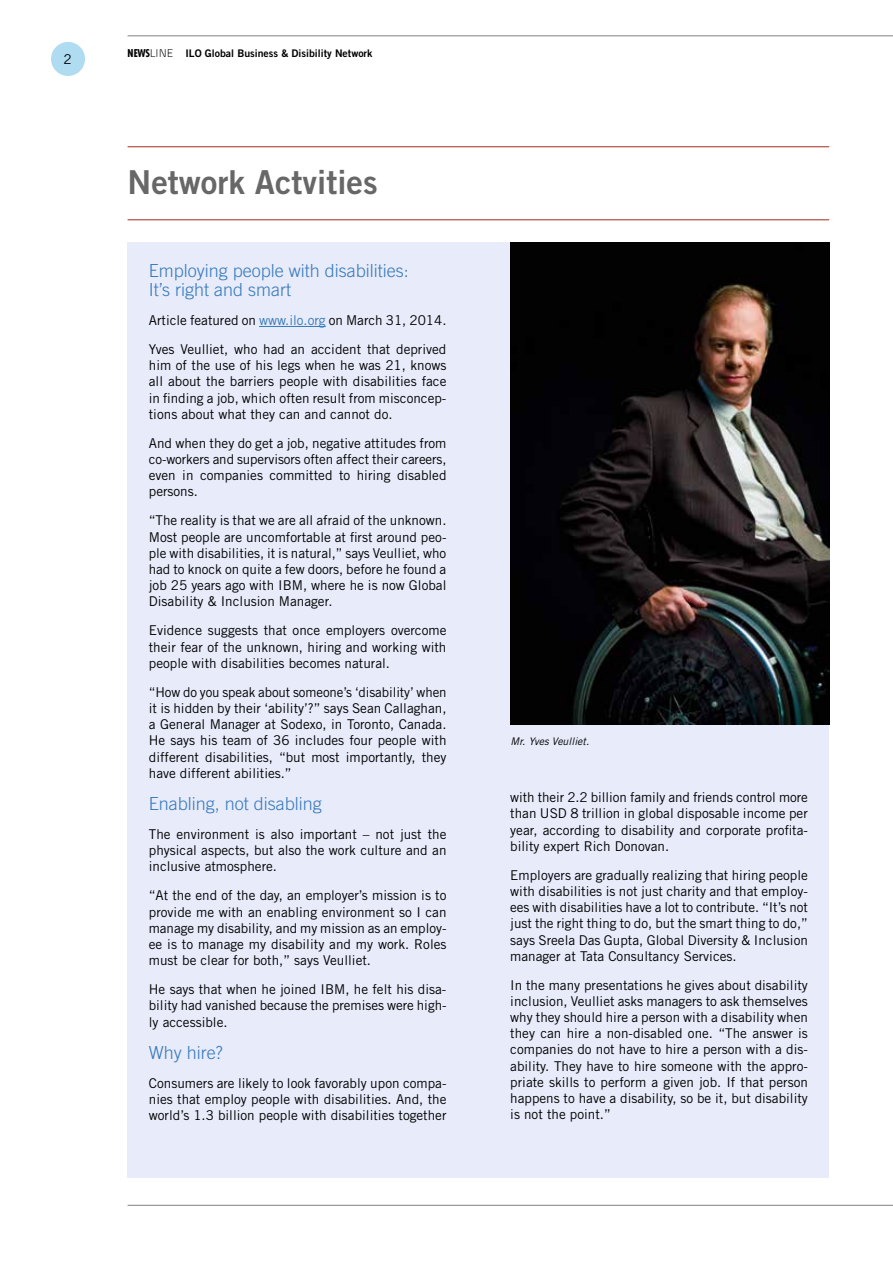
<style>
.page{position:relative;width:893px;height:1263px;background:#fff}
.page>*{position:absolute;margin:0;border:0;box-sizing:border-box;transform-origin:0 0}
.t1{font:33px "Trade Gothic LT Std Bd 2";color:#676767}
.t2{font:300 18px/19.5px "Trade Gothic LT Std";color:#3679bb}
.t3{font:13.5px/16.2px "Trade Gothic LT Std";color:#000;text-align:justify}
.t4{font:10.5px "Trade Gothic LT Std Bd 2";color:#000}
.t5{font:italic 10.5px "Trade Gothic LT Std";color:#000}
.s1{font-family:"Futura Std";font-weight:700;font-stretch:condensed}
.s2{font-family:"Planer";font-size:11.25px}
.s3{color:#3679bb}
</style>
<div class="page">
<hr style="left:128px;top:35px;width:765px;height:1px;background:#818181">
<hr style="left:128px;top:1205px;width:765px;height:1px;background:#818181">
<div style="left:51px;top:42px;width:34px;height:34px;background:#afdcf1;border-radius:50%"></div>
<hr style="left:128px;top:146px;width:701px;height:1px;background:#a22a25">
<hr style="left:128px;top:219px;width:701px;height:1px;background:#a22a25">
<div style="left:128px;top:242px;width:701px;height:936px;background:#e7ebfa"></div>
<hr style="left:259px;top:326px;width:67px;height:1px;background:#3679bb">
<img style="left:510px;top:242px;width:319px;height:482px">
<p class="t3" style="left:63px;top:51px;width:10px">2</p>
<p class="t4" style="left:128px;top:47px;width:246px"><span class="s1">NEWS</span><span class="s2">Line</span> ILO Global Business &amp; Disibility Network</p>
<h1 class="t1" style="left:128px;top:162px;width:252px">Network Actvities</h1>
<h2 class="t2" style="left:149px;top:260px;width:262px">Employing people with disabilities:<br>It’s right and smart</h2>
<p class="t3" style="left:149px;top:306px;width:299px;line-height:29px">Article featured on <span class="s3">www.ilo.org</span> on March 31, 2014.<br>Yves Veulliet, who had an accident that deprived</p>
<p class="t3" style="left:149px;top:357px;width:299px">him of the use of his legs when he was 21, knows all about the barriers people with disabilities face in finding a job, which often result from misconcep&shy;tions about what they can and cannot do.</p>
<p class="t3" style="left:149px;top:435px;width:299px">And when they do get a job, negative attitudes from co-workers and supervisors often affect their careers, even in companies committed to hiring disabled persons.</p>
<p class="t3" style="left:149px;top:512px;width:299px">“The reality is that we are all afraid of the unknown.<br>Most people are uncomfortable at first around peo&shy;ple with disabilities, it is natural,” says Veulliet, who had to knock on quite a few doors, before he found a job 25 years ago with IBM, where he is now Global Disability &amp; Inclusion Manager.</p>
<p class="t3" style="left:149px;top:622px;width:299px">Evidence suggests that once employers overcome their fear of the unknown, hiring and working with people with disabilities becomes natural.</p>
<p class="t3" style="left:149px;top:684px;width:299px">“How do you speak about someone’s ‘disability’ when it is hidden by their ‘ability’?” says Sean Callaghan, a General Manager at Sodexo, in Toronto, Canada.<br>He says his team of 36 includes four people with different disabilities, “but most importantly, they have different abilities.”</p>
<h2 class="t2" style="left:149px;top:794px;width:175px">Enabling, not disabling</h2>
<p class="t3" style="left:149px;top:826px;width:299px">The environment is also important – not just the physical aspects, but also the work culture and an inclusive atmosphere.</p>
<p class="t3" style="left:149px;top:887px;width:299px">“At the end of the day, an employer’s mission is to provide me with an enabling environment so I can manage my disability, and my mission as an employ&shy;ee is to manage my disability and my work. Roles must be clear for both,” says Veulliet.</p>
<p class="t3" style="left:149px;top:981px;width:299px">He says that when he joined IBM, he felt his disa&shy;bility had vanished because the premises were high&shy;ly accessible.</p>
<h2 class="t2" style="left:149px;top:1042px;width:75px">Why hire?</h2>
<p class="t3" style="left:149px;top:1075px;width:299px">Consumers are likely to look favorably upon compa&shy;nies that employ people with disabilities. And, the world’s 1.3 billion people with disabilities together</p>
<p class="t5" style="left:511px;top:735px;width:80px">Mr. Yves Veulliet.</p>
<p class="t3" style="left:510px;top:789px;width:299px">with their 2.2 billion family and friends control more than USD 8 trillion in global disposable income per year, according to disability and corporate profita&shy;bility expert Rich Donovan.</p>
<p class="t3" style="left:510px;top:867px;width:299px">Employers are gradually realizing that hiring people with disabilities is not just charity and that employ&shy;ees with disabilities have a lot to contribute. “It’s not just the right thing to do, but the smart thing to do,” says Sreela Das Gupta, Global Diversity &amp; Inclusion manager at Tata Consultancy Services.</p>
<p class="t3" style="left:510px;top:976px;width:299px">In the many presentations he gives about disability inclusion, Veulliet asks managers to ask themselves why they should hire a person with a disability when they can hire a non-disabled one. “The answer is companies do not have to hire a person with a dis&shy;ability. They have to hire someone with the appro&shy;priate skills to perform a given job. If that person happens to have a disability, so be it, but disability is not the point.”</p>
</div>
